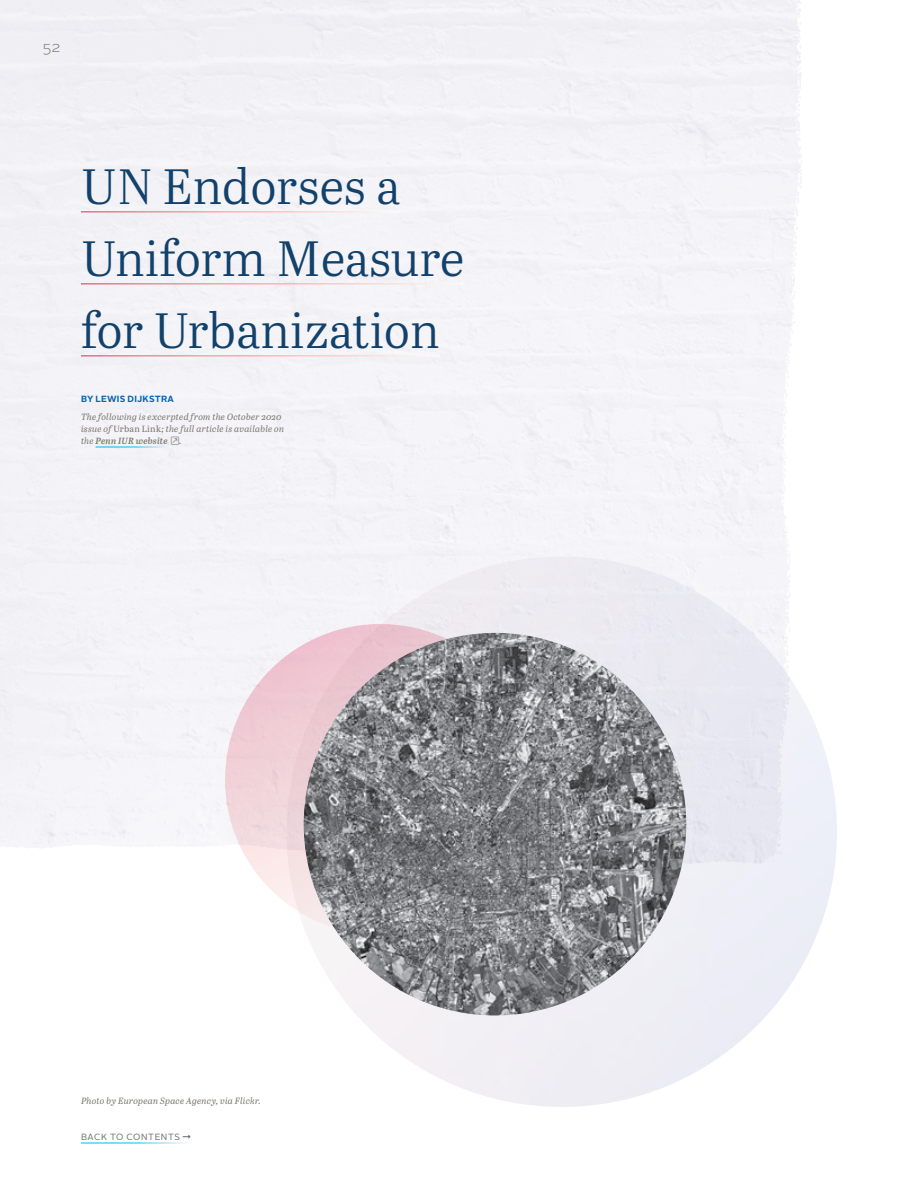
<style>
.page{position:relative;width:918px;height:1188px;background:#fff}
.page>*{position:absolute;margin:0;border:0;box-sizing:border-box;transform-origin:0 0}
.t1{font:49.5px/72px "Abril Text Lt";color:#12416b}
.t2{font:300 15px "Alright Sans";color:#7b7773}
.t3{font:italic 9px/12px "Abril Text";letter-spacing:.02em;color:#7b7773}
.t4{font:700 9px "Alright Sans";letter-spacing:.025em;color:#0365b1}
.t5{font:9px "Alright Sans";letter-spacing:.055em;color:#6c6e75}
.s1{font-style:normal}
.s2{font-weight:600}
</style>
<div class="page">
<svg style="left:203px;top:602px;width:355px;height:355px"></svg>
<img style="left:304px;top:633px;width:382px;height:383px;border-radius:191px">
<svg style="left:171px;top:437px;width:8px;height:8px"></svg>
<h2 class="t2" style="left:43px;top:37px;width:19px">52</h2>
<h1 class="t1" style="left:81px;top:148px;width:385px">UN Endorses a<br>Uniform Measure for Urbanization</h1>
<p class="t4" style="left:81px;top:393px;width:95px">BY LEWIS DIJKSTRA</p>
<p class="t3" style="left:81px;top:410px;width:205px">The following is excerpted from the October 2020 issue of <span class="s1">Urban Link</span>; the full article is available on the <span class="s2">Penn IUR website</span></p>
<p class="t3" style="left:180px;top:434px;width:4px">.</p>
<p class="t3" style="left:81px;top:1094px;width:182px">Photo by European Space Agency, via Flickr.</p>
<p class="t5" style="left:81px;top:1131px;width:101px">BACK TO CONTENTS</p>
</div>
